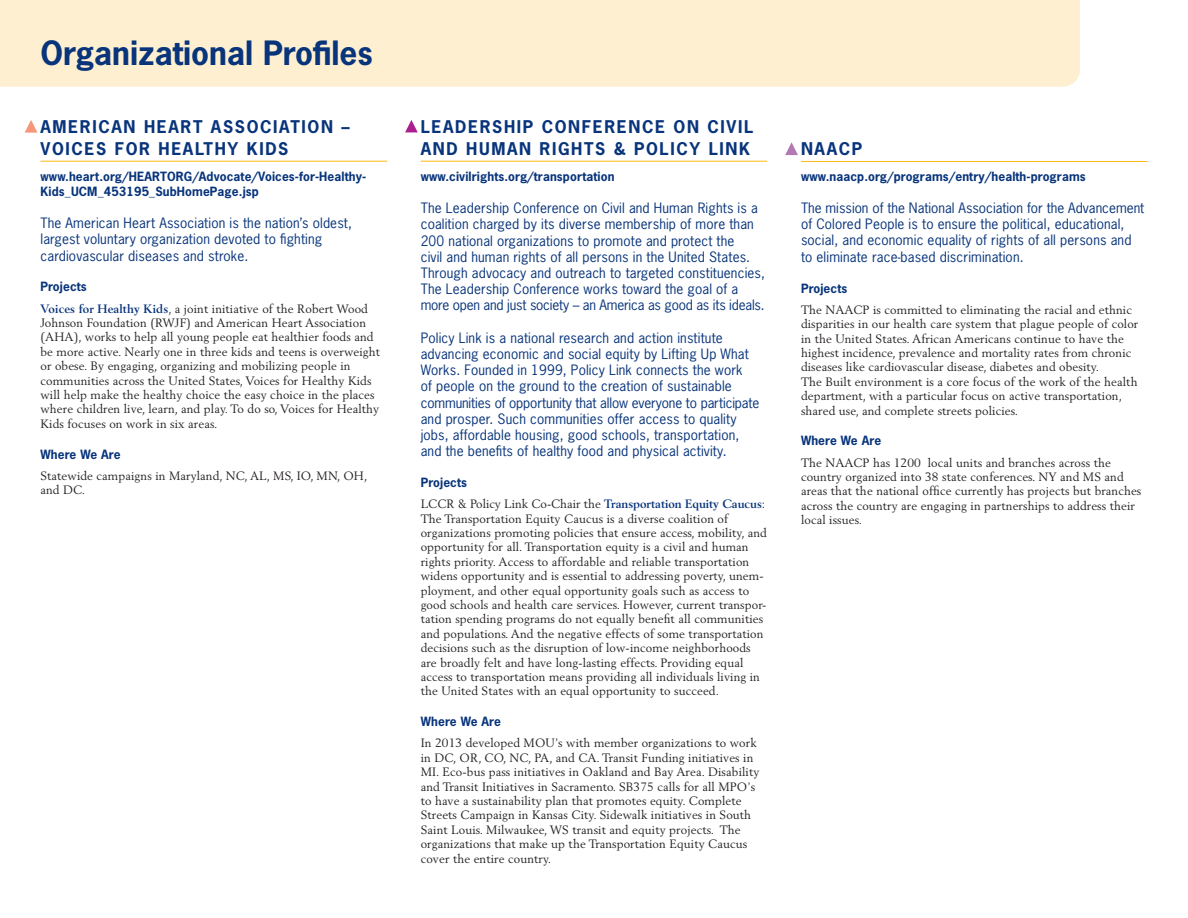
<style>
.page{position:relative;width:1188px;height:918px;background:#fff}
.page>*{position:absolute;margin:0;border:0;box-sizing:border-box;transform-origin:0 0}
.t1{font:700 31.5px "News Gothic Std";color:#08347b}
.t2{font:700 16.5px/22.5px "News Gothic Std";letter-spacing:.1em;color:#08347b}
.t3{font:13.5px/16.2px "News Gothic Std";letter-spacing:.01em;color:#08347b}
.t4{font:12px/14.4px "Berling LT Std";letter-spacing:.01em;color:#231f20}
.t5{font:700 12px/15px "News Gothic Std";letter-spacing:.01em;color:#08347b}
.s1{font-weight:700;color:#08347b}
</style>
<div class="page">
<div style="left:0;top:0;width:1080px;height:87px;background:#feefd0"></div>
<hr style="left:40px;top:161px;width:347px;height:1px;background:#fcb814">
<hr style="left:801px;top:161px;width:347px;height:1px;background:#fcb814">
<svg style="left:25px;top:120px;width:13px;height:13px"></svg>
<svg style="left:405px;top:120px;width:13px;height:12px"></svg>
<hr style="left:421px;top:161px;width:346px;height:1px;background:#fcb814">
<svg style="left:785px;top:142px;width:13px;height:13px"></svg>
<h1 class="t1" style="left:40px;top:32px;width:334px">Organizational Profiles</h1>
<h2 class="t2" style="left:40px;top:115px;width:311px">AMERICAN HEART ASSOCIATION –<br>VOICES FOR HEALTHY KIDS</h2>
<p class="t5" style="left:40px;top:168px;width:327px">www.heart.org/HEARTORG/Advocate/Voices-for-Healthy-<br>Kids_UCM_453195_SubHomePage.jsp</p>
<p class="t3" style="left:40px;top:215px;width:313px">The American Heart Association is the nation’s oldest, largest voluntary organization devoted to fighting cardiovascular diseases and stroke.</p>
<p class="t5" style="left:40px;top:279px;width:48px">Projects</p>
<p class="t4" style="left:40px;top:301px;width:341px"><span class="s1">Voices for Healthy Kids</span>, a joint initiative of the Robert Wood Johnson Foundation (RWJF) and American Heart Association (AHA), works to help all young people eat healthier foods and be more active. Nearly one in three kids and teens is overweight or obese. By engaging, organizing and mobilizing people in communities across the United States, Voices for Healthy Kids will help make the healthy choice the easy choice in the places where children live, learn, and play. To do so, Voices for Healthy Kids focuses on work in six areas.</p>
<p class="t5" style="left:40px;top:446px;width:82px">Where We Are</p>
<p class="t4" style="left:40px;top:468px;width:328px">Statewide campaigns in Maryland, NC, AL, MS, IO, MN, OH, and DC.</p>
<h2 class="t2" style="left:421px;top:115px;width:334px">LEADERSHIP CONFERENCE ON CIVIL<br>AND HUMAN RIGHTS &amp; POLICY LINK</h2>
<p class="t5" style="left:421px;top:168px;width:195px">www.civilrights.org/transportation</p>
<p class="t3" style="left:421px;top:200px;width:346px">The Leadership Conference on Civil and Human Rights is a coalition charged by its diverse membership of more than 200 national organizations to promote and protect the<br>civil and human rights of all persons in the United States.<br>Through advocacy and outreach to targeted constituencies, The Leadership Conference works toward the goal of a more open and just society – an America as good as its ideals.</p>
<p class="t3" style="left:421px;top:329px;width:340px">Policy Link is a national research and action institute advancing economic and social equity by Lifting Up What Works. Founded in 1999, Policy Link connects the work<br>of people on the ground to the creation of sustainable communities of opportunity that allow everyone to participate and prosper. Such communities offer access to quality jobs, affordable housing, good schools, transportation, and the benefits of healthy food and physical activity.</p>
<p class="t5" style="left:421px;top:475px;width:48px">Projects</p>
<p class="t4" style="left:421px;top:497px;width:348px">LCCR &amp; Policy Link Co-Chair the <span class="s1">Transportation Equity Caucus</span>:<br>The Transportation Equity Caucus is a diverse coalition of organizations promoting policies that ensure access, mobility, and opportunity for all. Transportation equity is a civil and human rights priority. Access to affordable and reliable transportation widens opportunity and is essential to addressing poverty, unem&shy;ployment, and other equal opportunity goals such as access to good schools and health care services. However, current transpor&shy;tation spending programs do not equally benefit all communities and populations. And the negative effects of some transportation decisions such as the disruption of low-income neighborhoods are broadly felt and have long-lasting effects. Providing equal access to transportation means providing all individuals living in the United States with an equal opportunity to succeed.</p>
<p class="t5" style="left:421px;top:714px;width:82px">Where We Are</p>
<p class="t4" style="left:421px;top:736px;width:340px">In 2013 developed MOU’s with member organizations to work in DC, OR, CO, NC, PA, and CA. Transit Funding initiatives in MI. Eco-bus pass initiatives in Oakland and Bay Area. Disability and Transit Initiatives in Sacramento. SB375 calls for all MPO’s to have a sustainability plan that promotes equity. Complete Streets Campaign in Kansas City. Sidewalk initiatives in South Saint Louis. Milwaukee, WS transit and equity projects. The organizations that make up the Transportation Equity Caucus cover the entire country.</p>
<h2 class="t2" style="left:801px;top:137px;width:63px">NAACP</h2>
<p class="t5" style="left:801px;top:168px;width:286px">www.naacp.org/programs/entry/health-programs</p>
<p class="t3" style="left:801px;top:200px;width:345px">The mission of the National Association for the Advancement of Colored People is to ensure the political, educational, social, and economic equality of rights of all persons and to eliminate race-based discrimination.</p>
<p class="t5" style="left:801px;top:280px;width:48px">Projects</p>
<p class="t4" style="left:801px;top:302px;width:339px">The NAACP is committed to eliminating the racial and ethnic disparities in our health care system that plague people of color in the United States. African Americans continue to have the highest incidence, prevalence and mortality rates from chronic diseases like cardiovascular disease, diabetes and obesity.<br>The Built environment is a core focus of the work of the health department, with a particular focus on active transportation, shared use, and complete streets policies.</p>
<p class="t5" style="left:801px;top:433px;width:82px">Where We Are</p>
<p class="t4" style="left:801px;top:455px;width:342px">The NAACP has 1200 local units and branches across the country organized into 38 state conferences. NY and MS and areas that the national office currently has projects but branches across the country are engaging in partnerships to address their local issues.</p>
</div>
